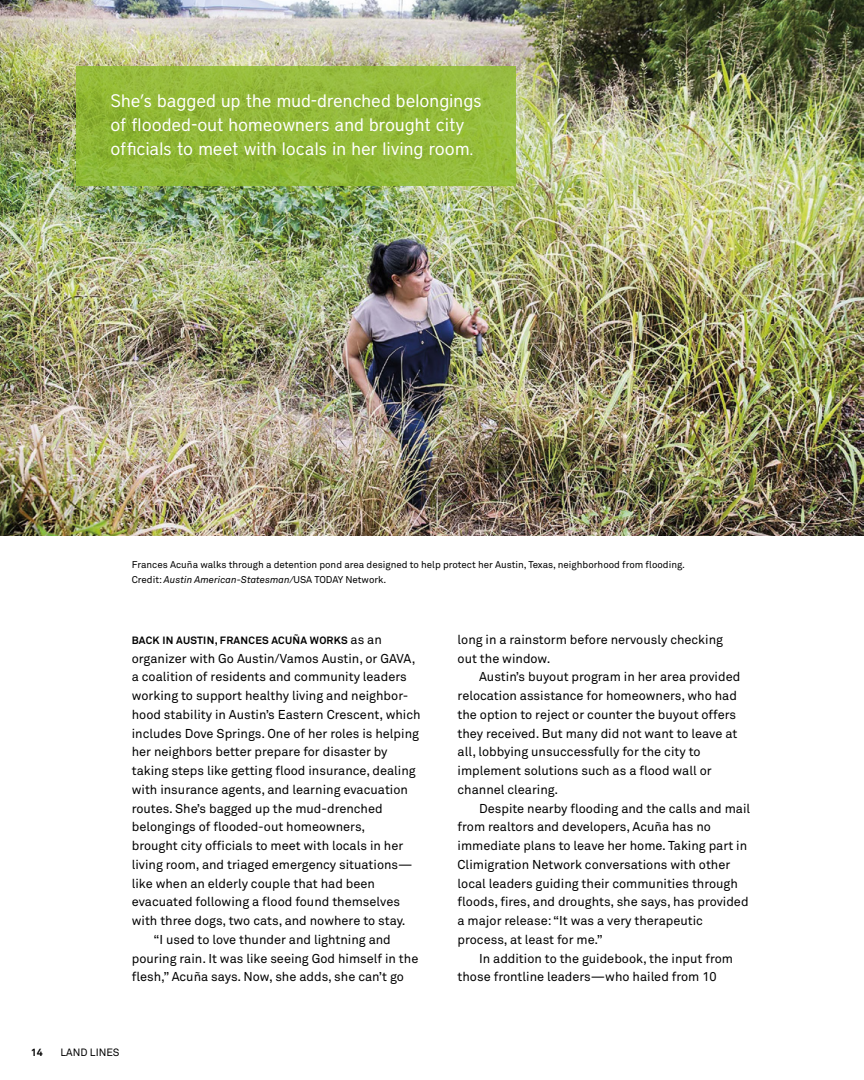
<style>
.page{position:relative;width:864px;height:1080px;background:#fff}
.page>*{position:absolute;margin:0;border:0;box-sizing:border-box;transform-origin:0 0}
.Pull_Quote{font:18px/24px "District";color:#fff}
.Main_Body{font:12.75px/18.8px "Akkurat Pro";color:#000}
.Main_Body-2{font:700 10.5px "Akkurat Pro";letter-spacing:.025em;color:#000}
.t1{font:10.5px "Akkurat Pro";color:#000}
.Photo_Caption{font:9.75px/14.2px "Akkurat Pro";color:#000}
.s1{font-style:italic}
.s2{font-weight:400;font-size:12.75px}
</style>
<div class="page">
<img style="left:0;top:0;width:864px;height:536px">
<svg style="left:77px;top:66px;width:439px;height:120px;fill:#94bb3a"></svg>
<p class="Pull_Quote" style="left:111px;top:89px;width:372px">She’s bagged up the mud-drenched belongings of flooded-out homeowners and brought city officials to meet with locals in her living room.</p>
<p class="Photo_Caption" style="left:132px;top:558px;width:555px">Frances Acuña walks through a detention pond area designed to help protect her Austin, Texas, neighborhood from flooding.<br>Credit: <span class="s1">Austin American-Statesman/</span>USA TODAY Network.</p>
<p class="Main_Body-2" style="left:132px;top:634px;width:252px">BACK IN AUSTIN, FRANCES ACUÑA WORKS <span class="s2">as an</span></p>
<p class="Main_Body" style="left:132px;top:649px;width:290px">organizer with Go Austin/Vamos Austin, or GAVA, a coalition of residents and community leaders working to support healthy living and neighbor&shy;hood stability in Austin’s Eastern Crescent, which includes Dove Springs. One of her roles is helping her neighbors better prepare for disaster by taking steps like getting flood insurance, dealing with insurance agents, and learning evacuation routes. She’s bagged up the mud-drenched belongings of flooded-out homeowners,<br>brought city officials to meet with locals in her living room, and triaged emergency situations— like when an elderly couple that had been evacuated following a flood found themselves with three dogs, two cats, and nowhere to stay.</p>
<p class="Main_Body" style="left:132px;top:930px;width:288px;text-indent:22px">“I used to love thunder and lightning and pouring rain. It was like seeing God himself in the flesh,” Acuña says. Now, she adds, she can’t go</p>
<p class="Main_Body-2" style="left:31px;top:1046px;width:13px">14</p>
<p class="t1" style="left:60px;top:1047px;width:61px">LAND LINES</p>
<p class="Main_Body" style="left:458px;top:630px;width:267px">long in a rainstorm before nervously checking out the window.</p>
<p class="Main_Body" style="left:458px;top:668px;width:284px;text-indent:22px">Austin’s buyout program in her area provided relocation assistance for homeowners, who had the option to reject or counter the buyout offers they received. But many did not want to leave at all, lobbying unsuccessfully for the city to implement solutions such as a flood wall or channel clearing.</p>
<p class="Main_Body" style="left:458px;top:799px;width:294px;text-indent:22px">Despite nearby flooding and the calls and mail from realtors and developers, Acuña has no immediate plans to leave her home. Taking part in Climigration Network conversations with other local leaders guiding their communities through floods, fires, and droughts, she says, has provided a major release: “It was a very therapeutic process, at least for me.”</p>
<p class="Main_Body" style="left:458px;top:949px;width:277px;text-indent:22px">In addition to the guidebook, the input from those frontline leaders—who hailed from 10</p>
</div>
